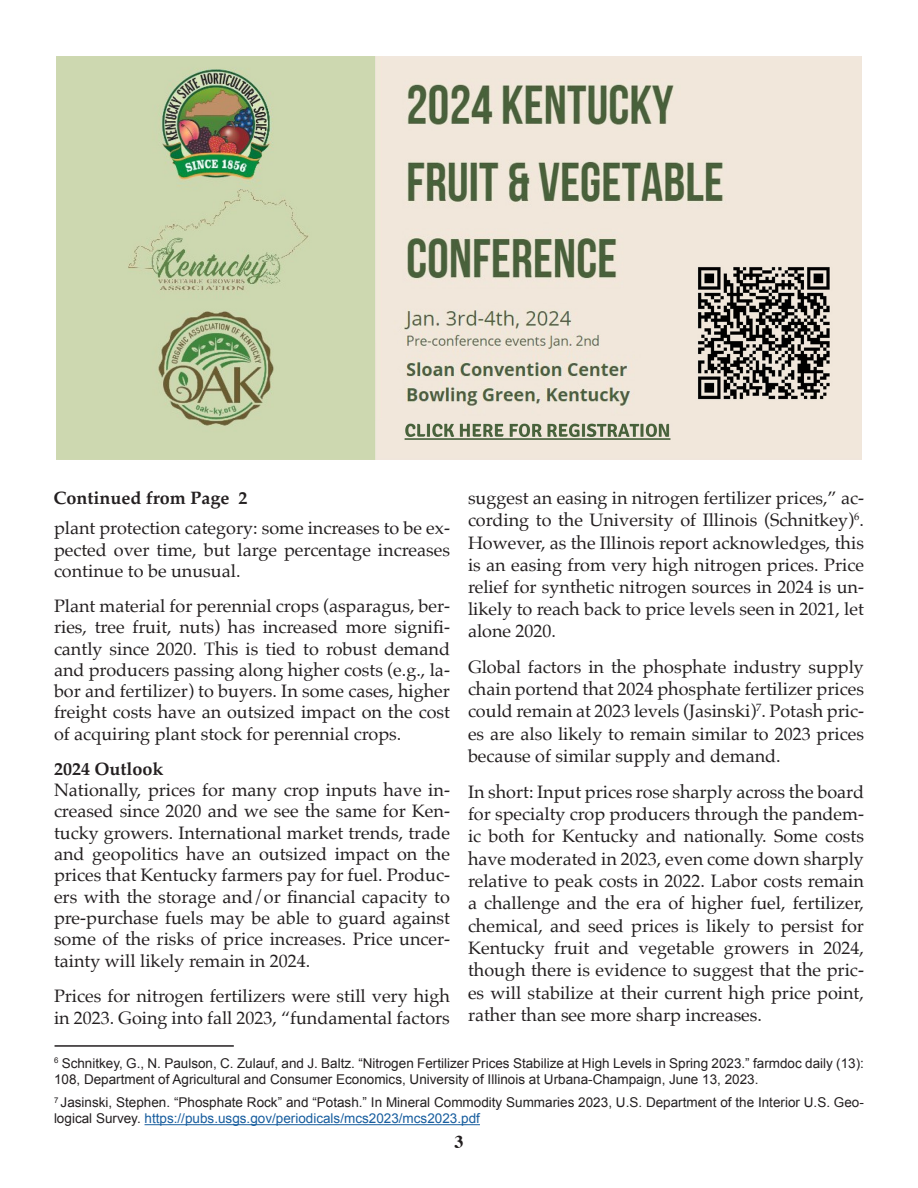
<style>
.page{position:relative;width:918px;height:1188px;background:#fff}
.page>*{position:absolute;margin:0;border:0;box-sizing:border-box;transform-origin:0 0}
.t1{font:18px/21.3px "Palatino";color:#231f20;text-align:justify}
.t2{font:700 18px "Palatino";color:#231f20}
.t3{font:700 18px "Times";color:#231f20}
.t4{font:13.5px/16.2px "Arial";color:#231f20}
.s1{color:#175d9e}
</style>
<div class="page">
<hr style="left:55px;top:1045px;width:179px;height:2px;background:#231f20">
<img style="left:56px;top:57px;width:806px;height:402px">
<hr style="left:145px;top:1124px;width:335px;height:1px;background:#175d9e">
<p class="t2" style="left:53px;top:483px;width:196px">Continued from Page 2</p>
<p class="t1" style="left:54px;top:517px;width:397px">plant protection category: some increases to be ex&shy;pected over time, but large percentage increases continue to be unusual.</p>
<p class="t1" style="left:54px;top:595px;width:398px">Plant material for perennial crops (asparagus, ber&shy;ries, tree fruit, nuts) has increased more signifi&shy;cantly since 2020. This is tied to robust demand and producers passing along higher costs (e.g., la&shy;bor and fertilizer) to buyers. In some cases, higher freight costs have an outsized impact on the cost of acquiring plant stock for perennial crops.</p>
<p class="t2" style="left:54px;top:753px;width:111px">2024 Outlook</p>
<p class="t1" style="left:54px;top:779px;width:397px">Nationally, prices for many crop inputs have in&shy;creased since 2020 and we see the same for Ken&shy;tucky growers. International market trends, trade and geopolitics have an outsized impact on the prices that Kentucky farmers pay for fuel. Produc&shy;ers with the storage and/or financial capacity to pre-purchase fuels may be able to guard against some of the risks of price increases. Price uncer&shy;tainty will likely remain in 2024.</p>
<p class="t1" style="left:54px;top:984px;width:397px;line-height:22.2px">Prices for nitrogen fertilizers were still very high in 2023. Going into fall 2023, “fundamental factors</p>
<p class="t1" style="left:468px;top:487px;width:398px;line-height:22.2px">suggest an easing in nitrogen fertilizer prices,” ac&shy;cording to the University of Illinois (Schnitkey)<sup>6</sup>.<br>However, as the Illinois report acknowledges, this is an easing from very high nitrogen prices. Price relief for synthetic nitrogen sources in 2024 is un&shy;likely to reach back to price levels seen in 2021, let alone 2020.</p>
<p class="t1" style="left:468px;top:656px;width:398px;line-height:22.2px">Global factors in the phosphate industry supply chain portend that 2024 phosphate fertilizer prices could remain at 2023 levels (Jasinski)<sup>7</sup>. Potash pric&shy;es are also likely to remain similar to 2023 prices because of similar supply and demand.</p>
<p class="t1" style="left:468px;top:780px;width:398px;line-height:22.4px">In short: Input prices rose sharply across the board for specialty crop producers through the pandem&shy;ic both for Kentucky and nationally. Some costs have moderated in 2023, even come down sharply relative to peak costs in 2022. Labor costs remain a challenge and the era of higher fuel, fertilizer, chemical, and seed prices is likely to persist for Kentucky fruit and vegetable growers in 2024, though there is evidence to suggest that the pric&shy;es will stabilize at their current high price point, rather than see more sharp increases.</p>
<p class="t4" style="left:54px;top:1055px;width:811px"><sup>6</sup> Schnitkey, G., N. Paulson, C. Zulauf, and J. Baltz. “Nitrogen Fertilizer Prices Stabilize at High Levels in Spring 2023.” farmdoc daily (13):<br>108, Department of Agricultural and Consumer Economics, University of Illinois at Urbana-Champaign, June 13, 2023.</p>
<p class="t4" style="left:54px;top:1094px;width:811px"><sup>7</sup> Jasinski, Stephen. “Phosphate Rock” and “Potash.” In Mineral Commodity Summaries 2023, U.S. Department of the Interior U.S. Geo&shy;logical Survey. <span class="s1">https://pubs.usgs.gov/periodicals/mcs2023/mcs2023.pdf</span></p>
<p class="t3" style="left:454px;top:1124px;width:10px">3</p>
</div>
